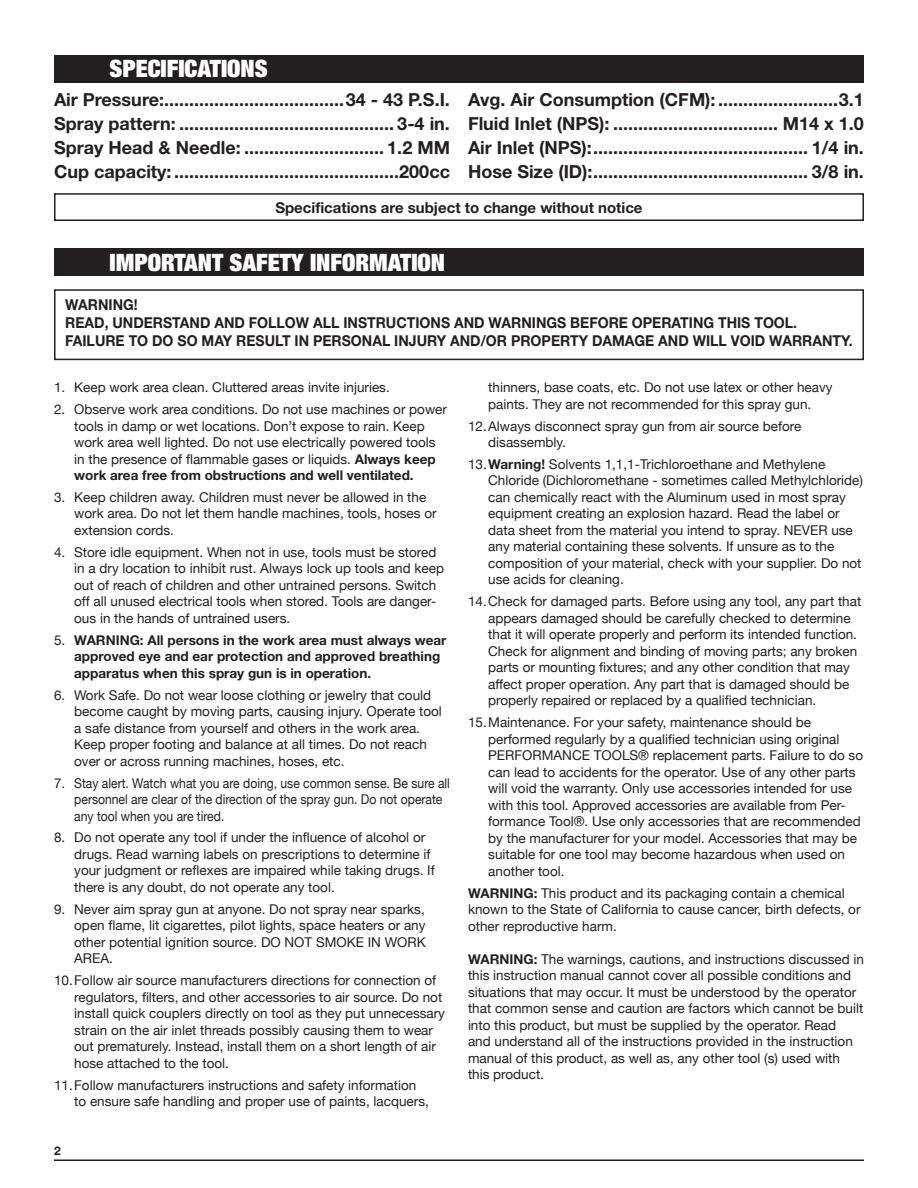
<style>
.page{position:relative;width:918px;height:1188px;background:#fff}
.page>*{position:absolute;margin:0;border:0;box-sizing:border-box;transform-origin:0 0}
.t1{font:900 expanded 24px "Helvetica Neue";color:#fff}
.List{font:700 18px "Helvetica Neue";color:#231f20}
.subHead{font:700 15px/18px "Helvetica Neue";color:#231f20;scale:.94 1}
.subHead-2{font:700 15px "Helvetica Neue";color:#231f20}
.list_2{font:13.5px/16.5px "Helvetica Neue";color:#231f20}
.list_2-2{font:700 13.5px/16.5px "Helvetica Neue";color:#231f20}
.t2{font:700 12px "Helvetica Neue";color:#231f20}
.s1{font-weight:700}
.s2{font-weight:400}
</style>
<div class="page">
<hr style="left:54px;top:1160px;width:810px;height:1px;background:#231f20">
<div style="left:54px;top:248px;width:810px;height:28px;background:#231f20"></div>
<div style="left:55px;top:55px;width:809px;height:27px;background:#231f20"></div>
<div style="left:54px;top:193px;width:810px;height:28px;border:2px solid #231f20"></div>
<div style="left:54px;top:289px;width:810px;height:71px;border:2px solid #231f20"></div>
<p class="t1" style="left:110px;top:53px;width:160px">SPECIFICATIONS</p>
<p class="List" style="left:54px;top:88px;width:397px">Air Pressure:....................................34 - 43 P.S.I.</p>
<p class="List" style="left:54px;top:112px;width:398px">Spray pattern: ........................................... 3-4 in.</p>
<p class="List" style="left:54px;top:136px;width:398px">Spray Head &amp; Needle: ............................ 1.2 MM</p>
<p class="List" style="left:54px;top:160px;width:398px">Cup capacity:.............................................200cc</p>
<p class="List" style="left:468px;top:88px;width:397px">Avg. Air Consumption (CFM): ........................3.1</p>
<p class="List" style="left:468px;top:112px;width:398px">Fluid Inlet (NPS): ................................. M14 x 1.0</p>
<p class="List" style="left:468px;top:136px;width:398px">Air Inlet (NPS):........................................... 1/4 in.</p>
<p class="List" style="left:468px;top:160px;width:398px">Hose Size (ID):........................................... 3/8 in.</p>
<p class="subHead-2" style="left:275px;top:198px;width:369px">Specifications are subject to change without notice</p>
<p class="t1" style="left:110px;top:247px;width:337px">IMPORTANT SAFETY INFORMATION</p>
<p class="subHead" style="left:65px;top:295px;width:79px">WARNING!</p>
<p class="subHead" style="left:65px;top:313px;width:839px">READ, UNDERSTAND AND FOLLOW ALL INSTRUCTIONS AND WARNINGS BEFORE OPERATING THIS TOOL.<br>FAILURE TO DO SO MAY RESULT IN PERSONAL INJURY AND/OR PROPERTY DAMAGE AND WILL VOID WARRANTY.</p>
<p class="list_2" style="left:54px;top:379px;width:337px">1. Keep work area clean. Cluttered areas invite injuries.</p>
<p class="list_2" style="left:74px;top:401px;width:374px;text-indent:-20px">2. Observe work area conditions. Do not use machines or power tools in damp or wet locations. Don’t expose to rain. Keep work area well lighted. Do not use electrically powered tools in the presence of flammable gases or liquids. <span class="s1">Always keep work area free from obstructions and well ventilated.</span></p>
<p class="list_2" style="left:74px;top:489px;width:364px;text-indent:-20px">3. Keep children away. Children must never be allowed in the work area. Do not let them handle machines, tools, hoses or extension cords.</p>
<p class="list_2" style="left:74px;top:544px;width:371px;text-indent:-20px">4. Store idle equipment. When not in use, tools must be stored in a dry location to inhibit rust. Always lock up tools and keep out of reach of children and other untrained persons. Switch off all unused electrical tools when stored. Tools are danger&shy;ous in the hands of untrained users.</p>
<p class="list_2-2" style="left:74px;top:631px;width:374px;text-indent:-20px"><span class="s2">5.</span> WARNING: All persons in the work area must always wear approved eye and ear protection and approved breathing apparatus when this spray gun is in operation.</p>
<p class="list_2" style="left:74px;top:686px;width:369px;text-indent:-20px">6. Work Safe. Do not wear loose clothing or jewelry that could become caught by moving parts, causing injury. Operate tool a safe distance from yourself and others in the work area.<br>Keep proper footing and balance at all times. Do not reach over or across running machines, hoses, etc.</p>
<p class="list_2" style="left:74px;top:774px;width:377px;text-indent:-20px">7. Stay alert. Watch what you are doing, use common sense. Be sure all personnel are clear of the direction of the spray gun. Do not operate any tool when you are tired.</p>
<p class="list_2" style="left:74px;top:829px;width:362px;text-indent:-20px">8. Do not operate any tool if under the influence of alcohol or drugs. Read warning labels on prescriptions to determine if your judgment or reflexes are impaired while taking drugs. If there is any doubt, do not operate any tool.</p>
<p class="list_2" style="left:74px;top:901px;width:353px;text-align:justify;text-indent:-20px">9. Never aim spray gun at anyone. Do not spray near sparks, open flame, lit cigarettes, pilot lights, space heaters or any other potential ignition source. DO NOT SMOKE IN WORK AREA.</p>
<p class="list_2" style="left:74px;top:972px;width:372px;text-indent:-20px">10.Follow air source manufacturers directions for connection of regulators, filters, and other accessories to air source. Do not install quick couplers directly on tool as they put unnecessary strain on the air inlet threads possibly causing them to wear out prematurely. Instead, install them on a short length of air hose attached to the tool.</p>
<p class="list_2" style="left:74px;top:1076px;width:356px;text-indent:-20px">11.Follow manufacturers instructions and safety information to ensure safe handling and proper use of paints, lacquers,</p>
<p class="t2" style="left:54px;top:1144px;width:8px">2</p>
<p class="list_2" style="left:488px;top:379px;width:346px">thinners, base coats, etc. Do not use latex or other heavy paints. They are not recommended for this spray gun.</p>
<p class="list_2" style="left:488px;top:417px;width:315px;text-indent:-20px">12.Always disconnect spray gun from air source before disassembly.</p>
<p class="list_2" style="left:488px;top:456px;width:376px;text-indent:-20px">13.<span class="s1">Warning!</span> Solvents 1,1,1-Trichloroethane and Methylene Chloride (Dichloromethane - sometimes called Methylchloride) can chemically react with the Aluminum used in most spray equipment creating an explosion hazard. Read the label or data sheet from the material you intend to spray. NEVER use any material containing these solvents. If unsure as to the composition of your material, check with your supplier. Do not use acids for cleaning.</p>
<p class="list_2" style="left:488px;top:593px;width:375px;text-indent:-20px">14.Check for damaged parts. Before using any tool, any part that appears damaged should be carefully checked to determine that it will operate properly and perform its intended function.<br>Check for alignment and binding of moving parts; any broken parts or mounting fixtures; and any other condition that may affect proper operation. Any part that is damaged should be properly repaired or replaced by a qualified technician.</p>
<p class="list_2" style="left:488px;top:714px;width:376px;text-indent:-20px">15.Maintenance. For your safety, maintenance should be performed regularly by a qualified technician using original PERFORMANCE TOOLS® replacement parts. Failure to do so can lead to accidents for the operator. Use of any other parts will void the warranty. Only use accessories intended for use with this tool. Approved accessories are available from Per&shy;formance Tool®. Use only accessories that are recommended by the manufacturer for your model. Accessories that may be suitable for one tool may become hazardous when used on another tool.</p>
<p class="list_2" style="left:468px;top:884px;width:394px"><span class="s1">WARNING:</span> This product and its packaging contain a chemical known to the State of California to cause cancer, birth defects, or other reproductive harm.</p>
<p class="list_2" style="left:468px;top:950px;width:398px"><span class="s1">WARNING:</span> The warnings, cautions, and instructions discussed in this instruction manual cannot cover all possible conditions and situations that may occur. It must be understood by the operator that common sense and caution are factors which cannot be built into this product, but must be supplied by the operator. Read<br>and understand all of the instructions provided in the instruction manual of this product, as well as, any other tool (s) used with this product.</p>
</div>
